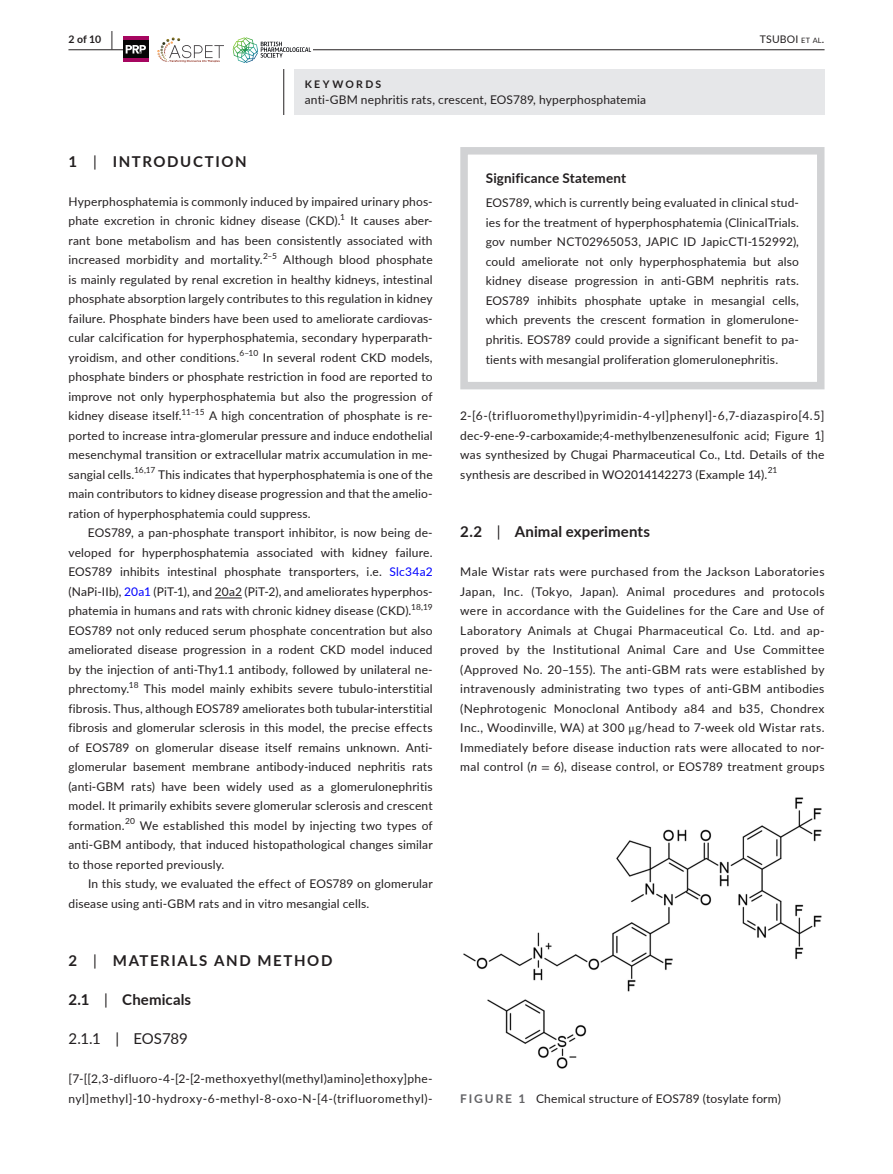
<style>
.page{position:relative;width:893px;height:1174px;background:#fff}
.page>*{position:absolute;margin:0;border:0;box-sizing:border-box;transform-origin:0 0}
.t1{font:700 15px "Lato";letter-spacing:.095em;color:#231f20}
.t2{font:700 15px "Lato";letter-spacing:.01em;color:#231f20}
.t3{font:15px "Lato";letter-spacing:-.005em;color:#231f20}
.t4{font:700 13.5px "Lato";letter-spacing:.01em;color:#231f20}
.t5{font:12px/19.5px "Lato";letter-spacing:.015em;color:#231f20;text-align:justify}
.t6{font:12px/19.5px "Lato";letter-spacing:.035em;color:#231f20}
.t7{font:700 10.5px "Lato";letter-spacing:.22em;color:#231f20}
.t8{font:10.5px "Lato";letter-spacing:.02em;color:#231f20}
.t9{font:8.4px "Lato";letter-spacing:-.005em;color:#231f20}
.s1{font-size:19.5px}
.s2{font-size:7.35px}
.s3{font-weight:400}
.s4{color:#00f}
.s5{font-family:"STIX"}
.s6{font-style:italic}
.s7{font-weight:700;color:#636366}
</style>
<div class="page">
<hr style="left:68px;top:49px;width:756px;height:1px;background:#231f20">
<div style="left:123px;top:36px;width:189px;height:27px;background:#fff"></div>
<div style="left:123px;top:37px;width:25px;height:25px;background:#070606"></div>
<hr style="left:123px;top:37px;width:25px;height:3px;background:#a60660">
<hr style="left:123px;top:59px;width:25px;height:3px;background:#a60660">
<svg style="left:126px;top:45px;width:20px;height:9px"></svg>
<svg style="left:157px;top:37px;width:67px;height:25px"></svg>
<svg style="left:233px;top:37px;width:78px;height:26px"></svg>
<svg style="left:215px;top:597px;width:27px;height:1px"></svg>
<div style="left:294px;top:69px;width:530px;height:46px;background:#e6e7e9"></div>
<hr style="left:283px;top:69px;width:1px;height:46px;background:#231f20">
<div style="left:460px;top:147px;width:364px;height:242px;border:8px solid #d1d2d4"></div>
<img style="left:463px;top:797px;width:359px;height:272px">
<p class="t7" style="left:68px;top:31px;width:46px">2 of 10 <span class="s1">|</span></p>
<p class="t8" style="left:760px;top:31px;width:66px">TSUBOI <span class="s2">et al</span>.</p>
<p class="t7" style="left:305px;top:76px;width:78px">KEYWORDS</p>
<p class="t5" style="left:305px;top:90px;width:343px">anti-GBM nephritis rats, crescent, EOS789, hyperphosphatemia</p>
<p class="t1" style="left:68px;top:150px;width:180px">1 <span class="s3">|</span> INTRODUCTION</p>
<p class="t5" style="left:68px;top:191px;width:366px">Hyperphosphatemia is commonly induced by impaired urinary phos&shy;phate excretion in chronic kidney disease (CKD).<sup>1</sup> It causes aber&shy;rant bone metabolism and has been consistently associated with increased morbidity and mortality.<sup>2–5</sup> Although blood phosphate is mainly regulated by renal excretion in healthy kidneys, intestinal phosphate absorption largely contributes to this regulation in kidney failure. Phosphate binders have been used to ameliorate cardiovas&shy;cular calcification for hyperphosphatemia, secondary hyperparath&shy;yroidism, and other conditions.<sup>6–10</sup> In several rodent CKD models, phosphate binders or phosphate restriction in food are reported to improve not only hyperphosphatemia but also the progression of kidney disease itself.<sup>11–15</sup> A high concentration of phosphate is re&shy;ported to increase intra-glomerular pressure and induce endothelial mesenchymal transition or extracellular matrix accumulation in me&shy;sangial cells.</p>
<p class="t9" style="left:134px;top:464px;width:23px">16,17</p>
<p class="t5" style="left:68px;top:464px;width:366px;text-indent:90px">This indicates that hyperphosphatemia is one of the main contributors to kidney disease progression and that the amelio&shy;ration of hyperphosphatemia could suppress.</p>
<p class="t5" style="left:68px;top:522px;width:366px;text-indent:20px">EOS789, a pan-phosphate transport inhibitor, is now being de&shy;veloped for hyperphosphatemia associated with kidney failure.<br>EOS789 inhibits intestinal phosphate transporters, i.e. <span class="s4">Slc34a2 </span>(NaPi-IIb), <span class="s4">20a1</span> (PiT-1), and 20a2 (PiT-2), and ameliorates hyperphos&shy;phatemia in humans and rats with chronic kidney disease (CKD).</p>
<p class="t9" style="left:411px;top:601px;width:23px">18,19</p>
<p class="t5" style="left:68px;top:620px;width:366px">EOS789 not only reduced serum phosphate concentration but also ameliorated disease progression in a rodent CKD model induced by the injection of anti-Thy1.1 antibody, followed by unilateral ne&shy;phrectomy.</p>
<p class="t9" style="left:129px;top:679px;width:11px">18</p>
<p class="t5" style="left:68px;top:678px;width:366px;text-indent:75px">This model mainly exhibits severe tubulo-interstitial fibrosis. Thus, although EOS789 ameliorates both tubular-interstitial fibrosis and glomerular sclerosis in this model, the precise effects of EOS789 on glomerular disease itself remains unknown. Anti&shy;glomerular basement membrane antibody-induced nephritis rats (anti-GBM rats) have been widely used as a glomerulonephritis model. It primarily exhibits severe glomerular sclerosis and crescent formation.</p>
<p class="t9" style="left:125px;top:815px;width:11px">20</p>
<p class="t5" style="left:68px;top:815px;width:366px;text-indent:71px">We established this model by injecting two types of anti-GBM antibody, that induced histopathological changes similar to those reported previously.</p>
<p class="t5" style="left:68px;top:873px;width:366px;text-indent:20px">In this study, we evaluated the effect of EOS789 on glomerular disease using anti-GBM rats and in vitro mesangial cells.</p>
<p class="t1" style="left:68px;top:950px;width:265px">2 <span class="s3">|</span> MATERIALS AND METHOD</p>
<p class="t2" style="left:68px;top:989px;width:124px">2.1 <span class="s3">|</span> Chemicals</p>
<p class="t3" style="left:68px;top:1028px;width:121px">2.1.1 | EOS789</p>
<p class="t6" style="left:68px;top:1068px;width:366px">[7-[[2,3-difluoro-4-[2-[2-methoxyethyl(methyl)amino]ethoxy]phe&shy;nyl]methyl]-10-hydroxy-6-methyl-8-oxo-N-[4-(trifluoromethyl)-</p>
<p class="t4" style="left:486px;top:169px;width:142px">Significance Statement</p>
<p class="t5" style="left:486px;top:193px;width:315px">EOS789, which is currently being evaluated in clinical stud&shy;ies for the treatment of hyperphosphatemia (ClinicalTrials. gov number NCT02965053, JAPIC ID JapicCTI-152992), could ameliorate not only hyperphosphatemia but also kidney disease progression in anti-GBM nephritis rats.<br>EOS789 inhibits phosphate uptake in mesangial cells, which prevents the crescent formation in glomerulone&shy;phritis. EOS789 could provide a significant benefit to pa&shy;tients with mesangial proliferation glomerulonephritis.</p>
<p class="t5" style="left:460px;top:405px;width:366px">2-[6-(trifluoromethyl)pyrimidin-4-yl]phenyl]-6,7-diazaspiro[4.5] dec-9-ene-9-carboxamide;4-methylbenzenesulfonic acid; Figure 1] was synthesized by Chugai Pharmaceutical Co., Ltd. Details of the synthesis are described in WO2014142273 (Example 14).<sup>21</sup></p>
<p class="t2" style="left:460px;top:521px;width:191px">2.2 <span class="s3">|</span> Animal experiments</p>
<p class="t5" style="left:460px;top:561px;width:366px">Male Wistar rats were purchased from the Jackson Laboratories Japan, Inc. (Tokyo, Japan). Animal procedures and protocols were in accordance with the Guidelines for the Care and Use of Laboratory Animals at Chugai Pharmaceutical Co. Ltd. and ap&shy;proved by the Institutional Animal Care and Use Committee (Approved No. 20–155). The anti-GBM rats were established by intravenously administrating two types of anti-GBM antibodies (Nephrotogenic Monoclonal Antibody a84 and b35, Chondrex Inc., Woodinville, WA) at 300 <span class="s5">μ</span>g/head to 7-week old Wistar rats.<br>Immediately before disease induction rats were allocated to nor&shy;mal control (<span class="s6">n</span> <span class="s5">=</span> 6), disease control, or EOS789 treatment groups</p>
<p class="t5" style="left:460px;top:1088px;width:322px"><span class="s7">FIGURE 1</span> Chemical structure of EOS789 (tosylate form)</p>
</div>
